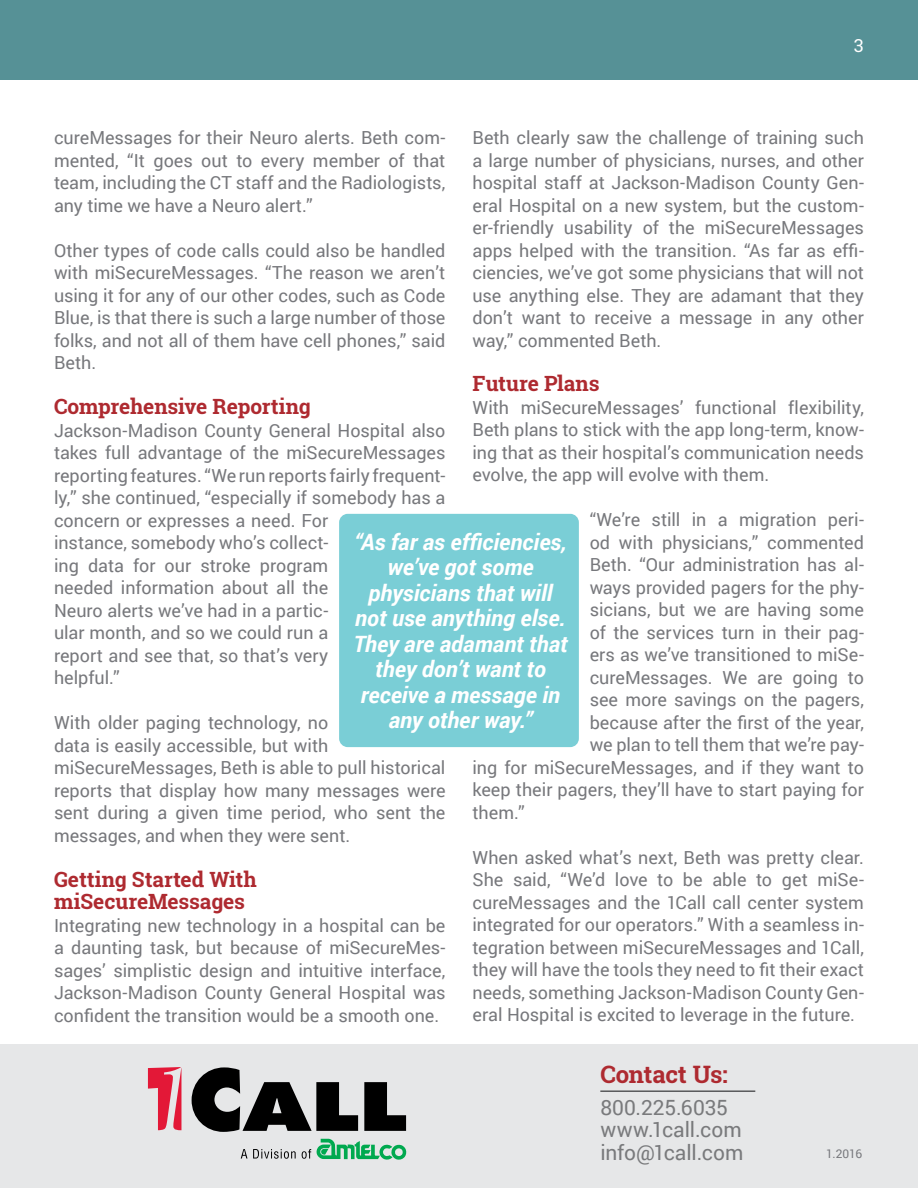
<style>
.page{position:relative;width:918px;height:1188px;background:#fff}
.page>*{position:absolute;margin:0;border:0;box-sizing:border-box;transform-origin:0 0}
.t1{font:700 24px "Roboto Slab";letter-spacing:-.01em;color:#ae2a30}
.t2{font:italic 700 22.5px/25.5px "Roboto";color:#fff;text-align:center}
.t3{font:700 21px/22.5px "Roboto Slab";letter-spacing:-.005em;color:#ae2a30}
.t4{font:21px/22.5px "Roboto";color:#797a7c}
.t5{font:18px/22.5px "Roboto";color:#77787c;text-align:justify}
.t6{font:18px "Roboto Slab";color:#fff}
.t7{font:12px "Roboto";color:#77787c}
</style>
<div class="page">
<div style="left:1px;top:0;width:917px;height:80px;background:#569196"></div>
<div style="left:0;top:1044px;width:918px;height:144px;background:#e6e7e8"></div>
<svg style="left:192px;top:1067px;width:166px;height:65px"></svg>
<svg style="left:364px;top:1082px;width:42px;height:49px"></svg>
<svg style="left:148px;top:1067px;width:33px;height:63px"></svg>
<svg style="left:241px;top:1149px;width:6px;height:10px"></svg>
<svg style="left:253px;top:1149px;width:43px;height:10px"></svg>
<svg style="left:302px;top:1139px;width:104px;height:21px"></svg>
<hr style="left:600px;top:1090px;width:155px;height:2px;background:#58595b">
<div style="left:339px;top:514px;width:240px;height:233px;background:#7aced6;border-radius:9px"></div>
<p class="t6" style="left:854px;top:34px;width:12px">3</p>
<p class="t5" style="left:54px;top:126px;width:393px">cureMessages for their Neuro alerts. Beth com&shy;mented, “It goes out to every member of that team, including the CT staff and the Radiologists, any time we have a Neuro alert.”</p>
<p class="t5" style="left:54px;top:239px;width:393px">Other types of code calls could also be handled with miSecureMessages. “The reason we aren’t using it for any of our other codes, such as Code Blue, is that there is such a large number of those folks, and not all of them have cell phones,” said Beth.</p>
<p class="t3" style="left:54px;top:395px;width:258px">Comprehensive Reporting</p>
<p class="t5" style="left:54px;top:419px;width:393px;text-align:left">Jackson-Madison County General Hospital also takes full advantage of the miSecureMessages reporting features. “We run reports fairly frequent&shy;ly,” she continued, “especially if somebody has a concern or expresses a need. For<br>instance, somebody who’s collect-<br>ing data for our stroke program<br>needed information about all the<br>Neuro alerts we’ve had in a partic-<br>ular month, and so we could run a<br>report and see that, so that’s very<br>helpful.”</p>
<p class="t5" style="left:54px;top:711px;width:393px;text-align:left">With older paging technology, no<br>data is easily accessible, but with miSecureMessages, Beth is able to pull historical reports that display how many messages were sent during a given time period, who sent the messages, and when they were sent.</p>
<p class="t3" style="left:54px;top:868px;width:204px">Getting Started With miSecureMessages</p>
<p class="t5" style="left:54px;top:914px;width:393px">Integrating new technology in a hospital can be a daunting task, but because of miSecureMes&shy;sages’ simplistic design and intuitive interface, Jackson-Madison County General Hospital was confident the transition would be a smooth one.</p>
<p class="t5" style="left:472px;top:126px;width:393px">Beth clearly saw the challenge of training such a large number of physicians, nurses, and other hospital staff at Jackson-Madison County Gen&shy;eral Hospital on a new system, but the custom&shy;er-friendly usability of the miSecureMessages apps helped with the transition. “As far as effi&shy;ciencies, we’ve got some physicians that will not use anything else. They are adamant that they don’t want to receive a message in any other way,” commented Beth.</p>
<p class="t3" style="left:472px;top:372px;width:129px">Future Plans</p>
<p class="t5" style="left:472px;top:395px;width:393px">With miSecureMessages’ functional flexibility, Beth plans to stick with the app long-term, know&shy;ing that as their hospital’s communication needs evolve, the app will evolve with them.</p>
<p class="t5" style="left:590px;top:508px;width:276px">“We’re still in a migration peri-</p>
<p class="t5" style="left:590px;top:530px;width:276px">od with physicians,” commented</p>
<p class="t5" style="left:590px;top:553px;width:276px">Beth. “Our administration has al-</p>
<p class="t5" style="left:590px;top:575px;width:276px">ways provided pagers for the phy-</p>
<p class="t5" style="left:590px;top:598px;width:276px">sicians, but we are having some</p>
<p class="t5" style="left:590px;top:620px;width:276px">of the services turn in their pag-</p>
<p class="t5" style="left:590px;top:643px;width:276px">ers as we’ve transitioned to miSe-</p>
<p class="t5" style="left:590px;top:665px;width:276px">cureMessages. We are going to</p>
<p class="t5" style="left:590px;top:688px;width:276px">see more savings on the pagers,</p>
<p class="t5" style="left:590px;top:710px;width:276px">because after the first of the year,</p>
<p class="t5" style="left:590px;top:733px;width:276px">we plan to tell them that we’re pay-</p>
<p class="t5" style="left:472px;top:755px;width:393px">ing for miSecureMessages, and if they want to</p>
<p class="t5" style="left:472px;top:778px;width:393px">keep their pagers, they’ll have to start paying for</p>
<p class="t5" style="left:472px;top:800px;width:54px">them.”</p>
<p class="t5" style="left:472px;top:845px;width:393px">When asked what’s next, Beth was pretty clear.<br>She said, “We’d love to be able to get miSe&shy;cureMessages and the 1Call call center system integrated for our operators.” With a seamless in&shy;tegration between miSecureMessages and 1Call, they will have the tools they need to fit their exact needs, something Jackson-Madison County Gen&shy;eral Hospital is excited to leverage in the future.</p>
<p class="t2" style="left:354px;top:528px;width:216px">“As far as efficiencies, we’ve got some physicians that will not use anything else.<br>They are adamant that they don’t want to receive a message in any other way.”</p>
<h1 class="t1" style="left:600px;top:1058px;width:129px">Contact Us:</h1>
<p class="t4" style="left:600px;top:1095px;width:145px">800.225.6035 www.1call.com info@1call.com</p>
<p class="t7" style="left:826px;top:1145px;width:37px">1.2016</p>
</div>
